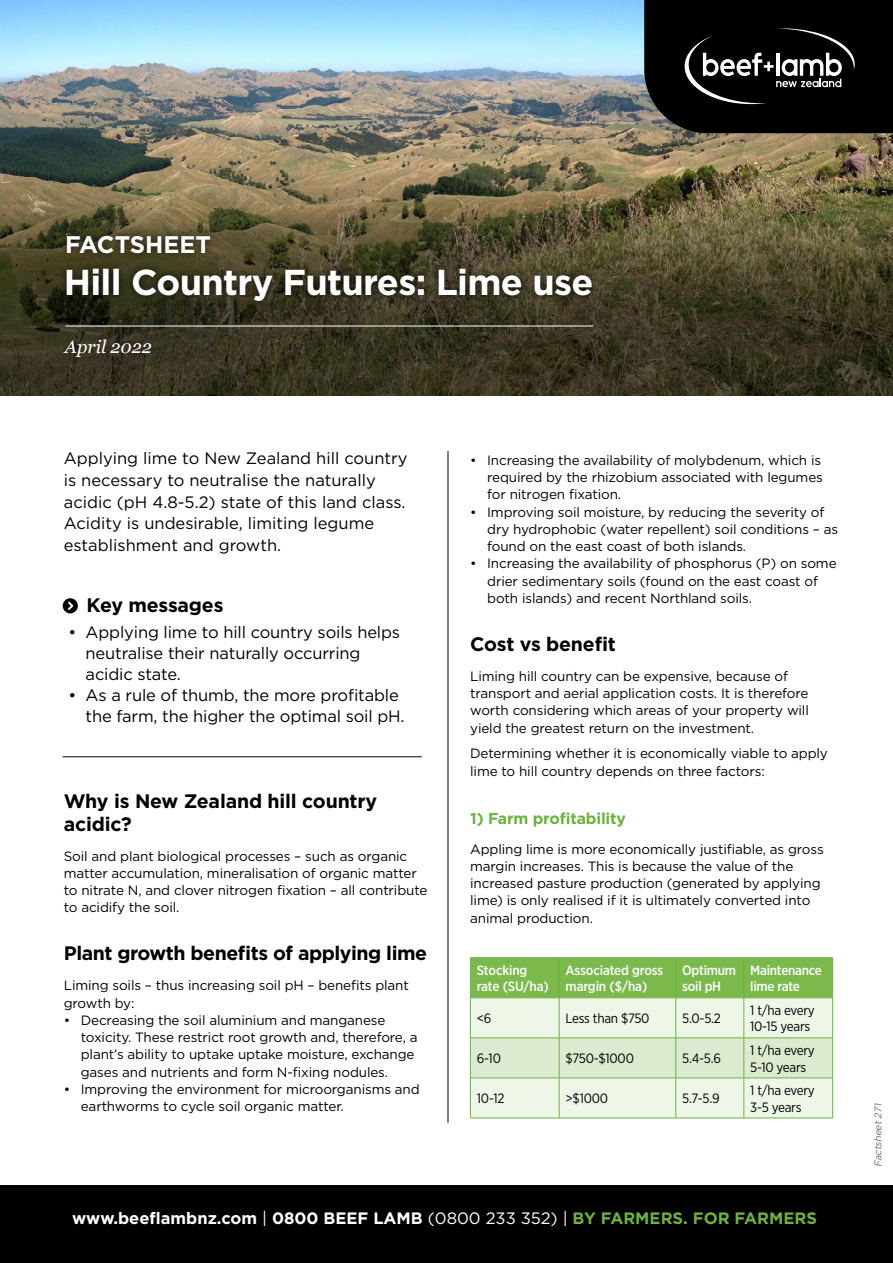
<style>
.page{position:relative;width:893px;height:1263px;background:#fff}
.page>*{position:absolute;margin:0;border:0;box-sizing:border-box;transform-origin:0 0}
.t1{font:700 36px "Gotham";letter-spacing:-.02em;color:#fff}
.t2{font:700 24px "Gotham";color:#fff}
.t3{font:700 19.5px/22.5px "Gotham";letter-spacing:-.02em;color:#000}
.t4{font:italic 18px "Georgia";color:#fff}
.t5{font:16.5px/21.8px "Gotham";letter-spacing:-.01em;color:#000}
.t6{font:700 16.5px "Gotham";color:#fff}
.t7{font:700 15.75px "Gotham";letter-spacing:-.01em;color:#6cb33f}
.t8{font:13.5px/17.2px "Gotham";letter-spacing:-.01em;color:#000}
.t9{font:13.5px/16.5px "Gotham Narrow";letter-spacing:-.02em;color:#000}
.t10{font:500 13.5px/16.5px "Gotham Narrow";letter-spacing:-.02em;color:#fff}
.t11{font:italic 9.75px "Gotham";color:#6d6e71}
.s1{font-weight:400}
.s2{color:#6cb33f}
</style>
<div class="page">
<img style="left:0;top:0;width:893px;height:172px">
<div style="left:0;top:1185px;width:893px;height:78px;background:#000"></div>
<svg style="left:0;top:172px;width:893px;height:223px;background:#4e482e"></svg>
<svg style="left:644px;top:0;width:249px;height:133px;background:#131312"></svg>
<div style="left:59px;top:260px;width:540px;height:49px;background:#000;opacity:.75"></div>
<hr style="left:65px;top:326px;width:528px;height:1px;background:#fff">
<div style="left:60px;top:227px;width:158px;height:34px;background:#000;opacity:.75"></div>
<hr style="left:448px;top:451px;width:1px;height:672px;background:#000">
<svg style="left:63px;top:598px;width:15px;height:15px"></svg>
<hr style="left:63px;top:756px;width:359px;height:1px;background:#000">
<svg style="left:471px;top:958px;width:361px;height:160px;background:#cbe2b9"></svg>
<hr style="left:559px;top:958px;width:1px;height:39px;background:#6cb33f">
<hr style="left:470px;top:997px;width:89px;height:1px;background:#6cb33f">
<hr style="left:559px;top:997px;width:117px;height:1px;background:#6cb33f">
<hr style="left:559px;top:998px;width:1px;height:40px;background:#6cb33f">
<hr style="left:676px;top:997px;width:68px;height:1px;background:#6cb33f">
<hr style="left:744px;top:997px;width:89px;height:1px;background:#6cb33f">
<hr style="left:470px;top:1037px;width:89px;height:1px;background:#6cb33f">
<hr style="left:559px;top:1037px;width:117px;height:1px;background:#6cb33f">
<hr style="left:559px;top:1038px;width:1px;height:40px;background:#6cb33f">
<hr style="left:676px;top:1037px;width:68px;height:1px;background:#6cb33f">
<hr style="left:744px;top:1037px;width:89px;height:1px;background:#6cb33f">
<hr style="left:470px;top:1078px;width:89px;height:1px;background:#6cb33f">
<hr style="left:559px;top:1078px;width:117px;height:1px;background:#6cb33f">
<hr style="left:559px;top:1078px;width:1px;height:40px;background:#6cb33f">
<hr style="left:676px;top:1078px;width:68px;height:1px;background:#6cb33f">
<hr style="left:744px;top:1078px;width:89px;height:1px;background:#6cb33f">
<hr style="left:470px;top:1118px;width:89px;height:1px;background:#6cb33f">
<hr style="left:559px;top:1118px;width:117px;height:1px;background:#6cb33f">
<hr style="left:676px;top:1118px;width:68px;height:1px;background:#6cb33f">
<hr style="left:744px;top:1118px;width:89px;height:1px;background:#6cb33f">
<hr style="left:470px;top:957px;width:89px;height:1px;background:#6cb33f">
<hr style="left:470px;top:958px;width:1px;height:39px;background:#6cb33f">
<hr style="left:559px;top:957px;width:117px;height:1px;background:#6cb33f">
<hr style="left:676px;top:957px;width:68px;height:1px;background:#6cb33f">
<hr style="left:676px;top:958px;width:1px;height:39px;background:#6cb33f">
<hr style="left:744px;top:957px;width:89px;height:1px;background:#6cb33f">
<hr style="left:744px;top:958px;width:1px;height:39px;background:#6cb33f">
<hr style="left:832px;top:958px;width:1px;height:39px;background:#6cb33f">
<hr style="left:470px;top:998px;width:1px;height:40px;background:#6cb33f">
<hr style="left:676px;top:998px;width:1px;height:40px;background:#6cb33f">
<hr style="left:744px;top:998px;width:1px;height:40px;background:#6cb33f">
<hr style="left:832px;top:998px;width:1px;height:40px;background:#6cb33f">
<hr style="left:470px;top:1038px;width:1px;height:40px;background:#6cb33f">
<hr style="left:676px;top:1038px;width:1px;height:40px;background:#6cb33f">
<hr style="left:744px;top:1038px;width:1px;height:40px;background:#6cb33f">
<hr style="left:832px;top:1038px;width:1px;height:40px;background:#6cb33f">
<hr style="left:470px;top:1078px;width:1px;height:40px;background:#6cb33f">
<hr style="left:676px;top:1078px;width:1px;height:40px;background:#6cb33f">
<hr style="left:744px;top:1078px;width:1px;height:40px;background:#6cb33f">
<hr style="left:832px;top:1078px;width:1px;height:40px;background:#6cb33f">
<h2 class="t2" style="left:65px;top:229px;width:147px">FACTSHEET</h2>
<h1 class="t1" style="left:64px;top:259px;width:531px">Hill Country Futures: Lime use</h1>
<h3 class="t4" style="left:65px;top:333px;width:88px">April 2022</h3>
<p class="t5" style="left:64px;top:447px;width:345px">Applying lime to New Zealand hill country is necessary to neutralise the naturally acidic (pH 4.8-5.2) state of this land class.<br>Acidity is undesirable, limiting legume establishment and growth.</p>
<h3 class="t3" style="left:87px;top:594px;width:138px">Key messages</h3>
<p class="t5" style="left:86px;top:621px;width:316px;line-height:21px;text-indent:-17px">• Applying lime to hill country soils helps neutralise their naturally occurring acidic state.</p>
<p class="t5" style="left:86px;top:684px;width:320px;line-height:21px;text-indent:-17px">• As a rule of thumb, the more profitable the farm, the higher the optimal soil pH.</p>
<h3 class="t3" style="left:64px;top:790px;width:315px">Why is New Zealand hill country acidic?</h3>
<p class="t8" style="left:64px;top:847px;width:365px">Soil and plant biological processes – such as organic matter accumulation, mineralisation of organic matter to nitrate N, and clover nitrogen fixation – all contribute to acidify the soil.</p>
<h3 class="t3" style="left:64px;top:942px;width:365px">Plant growth benefits of applying lime</h3>
<p class="t8" style="left:64px;top:976px;width:347px">Liming soils – thus increasing soil pH – benefits plant growth by:</p>
<p class="t8" style="left:81px;top:1011px;width:338px;text-indent:-17px">• Decreasing the soil aluminium and manganese toxicity. These restrict root growth and, therefore, a plant’s ability to uptake uptake moisture, exchange gases and nutrients and form N-fixing nodules.</p>
<p class="t8" style="left:81px;top:1080px;width:340px;text-indent:-17px">• Improving the environment for microorganisms and earthworms to cycle soil organic matter.</p>
<p class="t8" style="left:487px;top:451px;width:337px;text-indent:-17px">• Increasing the availability of molybdenum, which is required by the rhizobium associated with legumes for nitrogen fixation.</p>
<p class="t8" style="left:487px;top:503px;width:352px;text-indent:-17px">• Improving soil moisture, by reducing the severity of dry hydrophobic (water repellent) soil conditions – as found on the east coast of both islands.</p>
<p class="t8" style="left:487px;top:555px;width:351px;text-indent:-17px">• Increasing the availability of phosphorus (P) on some drier sedimentary soils (found on the east coast of both islands) and recent Northland soils.</p>
<h3 class="t3" style="left:470px;top:632px;width:147px">Cost vs benefit</h3>
<p class="t8" style="left:470px;top:667px;width:340px">Liming hill country can be expensive, because of transport and aerial application costs. It is therefore worth considering which areas of your property will yield the greatest return on the investment.</p>
<p class="t8" style="left:470px;top:745px;width:359px">Determining whether it is economically viable to apply lime to hill country depends on three factors:</p>
<p class="t7" style="left:470px;top:808px;width:157px">1) Farm profitability</p>
<p class="t8" style="left:470px;top:840px;width:355px">Appling lime is more economically justifiable, as gross margin increases. This is because the value of the increased pasture production (generated by applying lime) is only realised if it is ultimately converted into animal production.</p>
<p class="t10" style="left:477px;top:962px;width:74px">Stocking rate (SU/ha)</p>
<p class="t10" style="left:566px;top:962px;width:99px">Associated gross margin ($/ha)</p>
<p class="t10" style="left:682px;top:962px;width:56px">Optimum soil pH</p>
<p class="t10" style="left:750px;top:962px;width:73px">Maintenance lime rate</p>
<p class="t9" style="left:477px;top:1010px;width:16px">&lt;6</p>
<p class="t9" style="left:566px;top:1010px;width:86px">Less than $750</p>
<p class="t9" style="left:682px;top:1010px;width:40px">5.0-5.2</p>
<p class="t9" style="left:750px;top:1002px;width:66px">1 t/ha every<br>10-15 years</p>
<p class="t9" style="left:477px;top:1050px;width:26px">6-10</p>
<p class="t9" style="left:566px;top:1050px;width:70px">$750-$1000</p>
<p class="t9" style="left:682px;top:1050px;width:40px">5.4-5.6</p>
<p class="t9" style="left:750px;top:1042px;width:66px">1 t/ha every<br>5-10 years</p>
<p class="t9" style="left:477px;top:1090px;width:29px">10-12</p>
<p class="t9" style="left:566px;top:1090px;width:44px">&gt;$1000</p>
<p class="t9" style="left:682px;top:1090px;width:39px">5.7-5.9</p>
<p class="t9" style="left:750px;top:1082px;width:66px">1 t/ha every<br>3-5 years</p>
<p class="t6" style="left:72px;top:1207px;width:746px">www.beeflambnz.com <span class="s1">|</span> 0800 BEEF LAMB <span class="s1">(0800 233 352) |</span> <span class="s2">BY FARMERS. FOR FARMERS</span></p>
<p class="t11" style="left:872px;top:1167px;width:67px;rotate:-90deg">Factsheet271</p>
</div>
